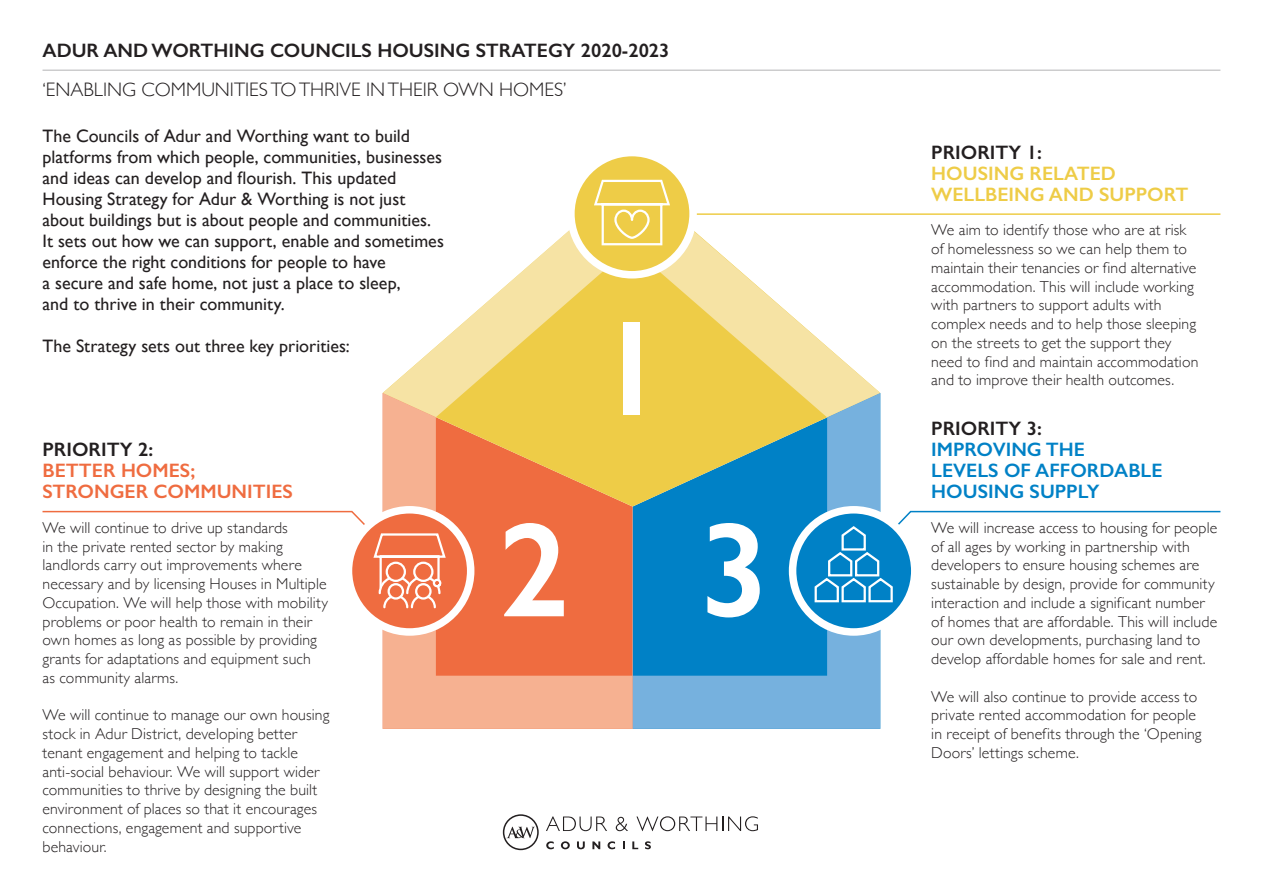
<style>
.page{position:relative;width:1263px;height:893px;background:#fff}
.page>*{position:absolute;margin:0;border:0;box-sizing:border-box;transform-origin:0 0}
.t1{font:600 135px "Gill Sans";color:#fff}
.t2{font:600 19.5px "Gill Sans";color:#231f20}
.t3{font:300 19.5px "Gill Sans";color:#231f20}
.t4{font:600 19.5px/21px "Gill Sans";color:#0081c6}
.t5{font:600 19.5px/21px "Gill Sans";color:#eecc47}
.t6{font:600 19.5px/21px "Gill Sans";color:#ef6c40}
.t7{font:18px/21px "Gill Sans";color:#231f20}
.t8{font:300 15.75px/18.8px "Gill Sans";letter-spacing:.01em;color:#231f20}
</style>
<div class="page">
<hr style="left:43px;top:70px;width:1177px;height:1px;background:#b3b3b5">
<svg style="left:383px;top:230px;width:497px;height:163px"></svg>
<svg style="left:632px;top:393px;width:248px;height:336px;background:#509db5"></svg>
<svg style="left:383px;top:393px;width:249px;height:336px;background:#f0925a"></svg>
<hr style="left:692px;top:213px;width:528px;height:2px;background:#eecc47">
<svg style="left:792px;top:510px;width:123px;height:122px;background:#2a95cf"></svg>
<div style="left:789px;top:506px;width:129px;height:130px;border:8px solid #fff;border-radius:50%"></div>
<svg style="left:812px;top:510px;width:409px;height:93px"></svg>
<svg style="left:571px;top:153px;width:122px;height:122px;background:#f0d360"></svg>
<div style="left:567px;top:149px;width:130px;height:130px;border:8px solid #fff;border-radius:50%"></div>
<svg style="left:592px;top:179px;width:79px;height:67px;background:#f1d568"></svg>
<svg style="left:348px;top:510px;width:123px;height:122px;background:#f18460"></svg>
<div style="left:345px;top:506px;width:129px;height:130px;border:8px solid #fff;border-radius:50%"></div>
<svg style="left:42px;top:510px;width:405px;height:99px"></svg>
<svg style="left:546px;top:816px;width:61px;height:15px"></svg>
<svg style="left:616px;top:817px;width:12px;height:14px"></svg>
<svg style="left:636px;top:816px;width:122px;height:15px"></svg>
<svg style="left:546px;top:841px;width:8px;height:8px"></svg>
<svg style="left:561px;top:841px;width:9px;height:8px"></svg>
<svg style="left:577px;top:841px;width:8px;height:8px"></svg>
<svg style="left:592px;top:841px;width:8px;height:8px"></svg>
<svg style="left:607px;top:841px;width:8px;height:8px"></svg>
<svg style="left:623px;top:841px;width:2px;height:8px"></svg>
<svg style="left:632px;top:841px;width:6px;height:8px"></svg>
<svg style="left:645px;top:841px;width:6px;height:8px"></svg>
<svg style="left:503px;top:814px;width:36px;height:36px"></svg>
<h1 class="t2" style="left:43px;top:38px;width:628px">ADUR AND WORTHING COUNCILS HOUSING STRATEGY 2020-2023</h1>
<p class="t3" style="left:43px;top:75px;width:526px">‘ENABLING COMMUNITIES TO THRIVE IN THEIR OWN HOMES’</p>
<p class="t7" style="left:43px;top:125px;width:403px">The Councils of Adur and Worthing want to build platforms from which people, communities, businesses and ideas can develop and flourish. This updated Housing Strategy for Adur &amp; Worthing is not just about buildings but is about people and communities.<br>It sets out how we can support, enable and sometimes enforce the right conditions for people to have<br>a secure and safe home, not just a place to sleep,<br>and to thrive in their community.</p>
<p class="t7" style="left:43px;top:335px;width:309px">The Strategy sets out three key priorities:</p>
<p class="t2" style="left:43px;top:438px;width:112px">PRIORITY 2:</p>
<h2 class="t6" style="left:43px;top:460px;width:252px">BETTER HOMES;<br>STRONGER COMMUNITIES</h2>
<p class="t8" style="left:43px;top:518px;width:287px">We will continue to drive up standards<br>in the private rented sector by making landlords carry out improvements where necessary and by licensing Houses in Multiple Occupation. We will help those with mobility problems or poor health to remain in their own homes as long as possible by providing grants for adaptations and equipment such<br>as community alarms.</p>
<p class="t8" style="left:43px;top:705px;width:288px">We will continue to manage our own housing stock in Adur District, developing better tenant engagement and helping to tackle anti-social behaviour. We will support wider communities to thrive by designing the built environment of places so that it encourages connections, engagement and supportive behaviour.</p>
<p class="t1" style="left:499px;top:489px;width:73px">2</p>
<p class="t1" style="left:596px;top:288px;width:73px">1</p>
<p class="t1" style="left:699px;top:489px;width:73px">3</p>
<p class="t2" style="left:931px;top:140px;width:112px">PRIORITY 1:</p>
<h2 class="t5" style="left:931px;top:162px;width:259px">HOUSING RELATED<br>WELLBEING AND SUPPORT</h2>
<p class="t8" style="left:931px;top:220px;width:269px">We aim to identify those who are at risk of homelessness so we can help them to maintain their tenancies or find alternative accommodation. This will include working with partners to support adults with complex needs and to help those sleeping on the streets to get the support they need to find and maintain accommodation and to improve their health outcomes.</p>
<p class="t2" style="left:931px;top:417px;width:112px">PRIORITY 3:</p>
<h2 class="t4" style="left:931px;top:439px;width:233px">IMPROVING THE<br>LEVELS OF AFFORDABLE<br>HOUSING SUPPLY</h2>
<p class="t8" style="left:931px;top:518px;width:288px">We will increase access to housing for people of all ages by working in partnership with developers to ensure housing schemes are sustainable by design, provide for community interaction and include a significant number of homes that are affordable. This will include our own developments, purchasing land to develop affordable homes for sale and rent.</p>
<p class="t8" style="left:931px;top:686px;width:272px">We will also continue to provide access to private rented accommodation for people in receipt of benefits through the ‘Opening Doors’ lettings scheme.</p>
</div>
